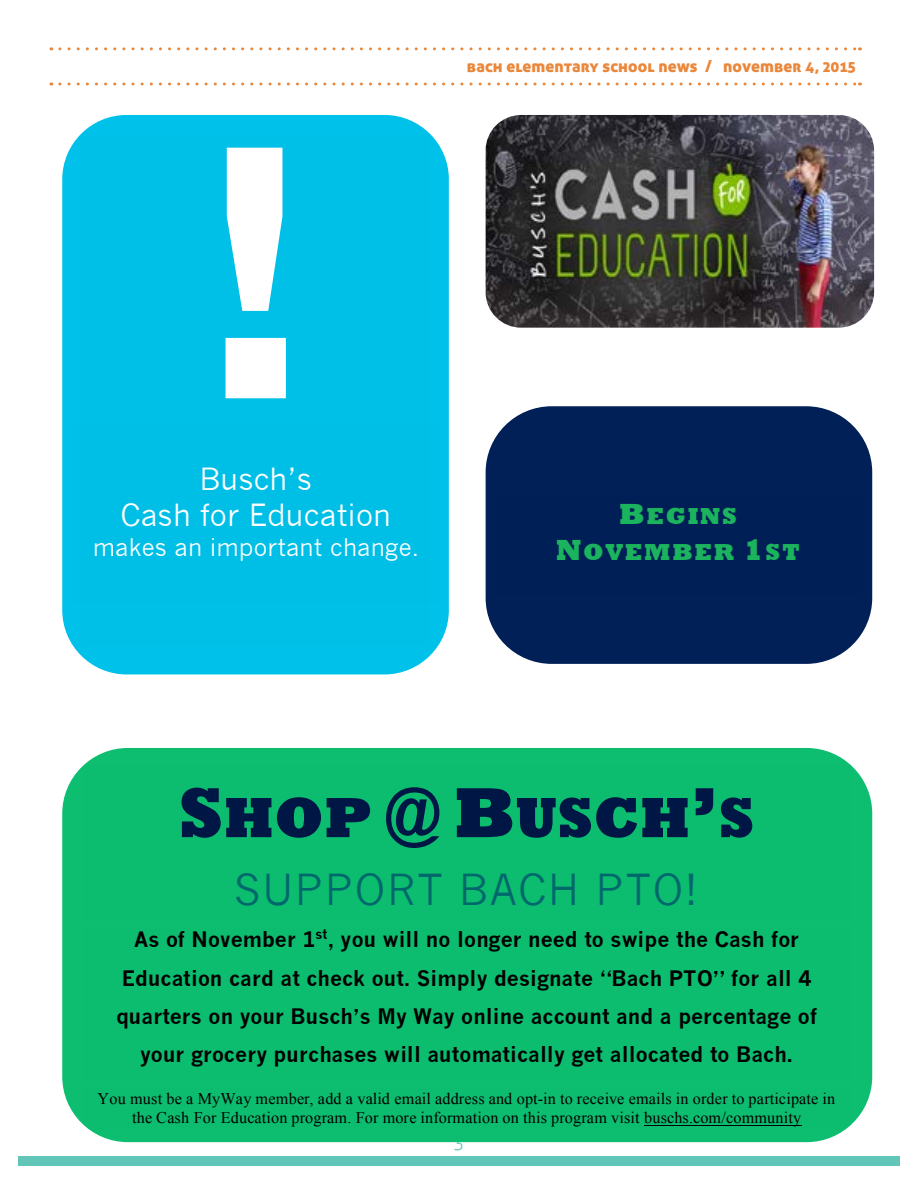
<style>
.page{position:relative;width:918px;height:1188px;background:#fff}
.page>*{position:absolute;margin:0;border:0;box-sizing:border-box;transform-origin:0 0}
.t1{font:700 369px "Rockwell";color:#fff}
.t2{font:800 57.6px "Rockwell";color:#001645}
.t3{font:41.7px "News Gothic";letter-spacing:.04em;color:#00676d}
.t4{font:29.85px/36.3px "News Gothic";letter-spacing:.005em;color:#fff;text-align:center}
.t5{font:23.7px "News Gothic";letter-spacing:.005em;color:#fff}
.t6{font:800 23.7px/35.7px "Rockwell";letter-spacing:.07em;color:#1bb35d;text-align:center}
.t7{font:700 20.85px/38.1px "News Gothic";letter-spacing:.005em;color:#000;text-align:center}
.t8{font:300 18px "Aller";color:#61c5b8}
.t9{font:16.5px "Aller Display";letter-spacing:.005em;color:#ea873a}
.t10{font:16.2px/19px "Times New Roman";letter-spacing:.01em;color:#000;text-align:center}
.s1{font-size:15px}
.s2{font-size:29.85px}
.s3{font-size:72px}
</style>
<div class="page">
<div style="left:18px;top:1156px;width:882px;height:10px;background:#61c5b8"></div>
<svg style="left:60px;top:82px;width:801px;height:4px"></svg>
<svg style="left:60px;top:47px;width:801px;height:3px"></svg>
<div style="left:62px;top:115px;width:387px;height:559px;background:#00c1e9;border-radius:64px"></div>
<div style="left:486px;top:406px;width:386px;height:258px;background:#002057;border-radius:66px"></div>
<div style="left:62px;top:748px;width:810px;height:394px;background:#0dbd70;border-radius:66px"></div>
<hr style="left:644px;top:1125px;width:157px;height:1px;background:#000">
<img style="left:486px;top:115px;width:388px;height:213px">
<h1 class="t1" style="left:190px;top:51px;width:132px">!</h1>
<h3 class="t4" style="left:121px;top:461px;width:272px">Busch’s<br>Cash for Education</h3>
<p class="t5" style="left:93px;top:534px;width:328px">makes an important change.</p>
<p class="t9" style="left:467px;top:56px;width:390px">bach elementary school news / november <span class="s1">4, 2015</span></p>
<p class="t6" style="left:556px;top:499px;width:245px"><span class="s2">B</span>EGINS<br><span class="s2">N</span>OVEMBER <span class="s2">1</span>ST</p>
<h2 class="t2" style="left:179px;top:785px;width:577px"><span class="s3">S</span>HOP <span class="s3">@ B</span>USCH<span class="s3">’</span>S</h2>
<h3 class="t3" style="left:234px;top:866px;width:466px">SUPPORT BACH PTO!</h3>
<p class="t7" style="left:116px;top:920px;width:702px">As of November 1<sup>st</sup>, you will no longer need to swipe the Cash for Education card at check out. Simply designate “Bach PTO” for all 4 quarters on your Busch’s My Way online account and a percentage of your grocery purchases will automatically get allocated to Bach.</p>
<p class="t10" style="left:98px;top:1088px;width:739px">You must be a MyWay member, add a valid email address and opt-in to receive emails in order to participate in the Cash For Education program. For more information on this program visit buschs.com/community</p>
<p class="t8" style="left:454px;top:1131px;width:12px">3</p>
</div>
